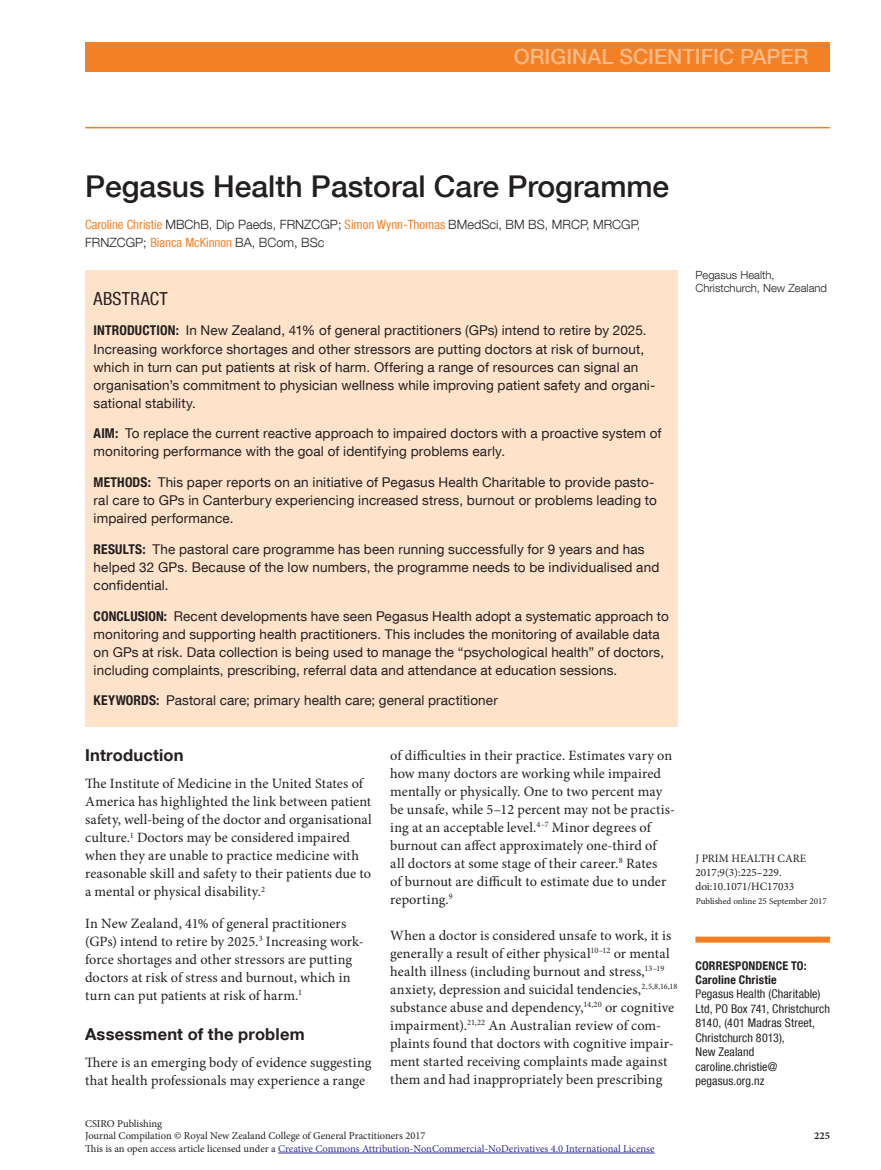
<style>
.page{position:relative;width:881px;height:1170px;background:#fff}
.page>*{position:absolute;margin:0;border:0;box-sizing:border-box;transform-origin:0 0}
.t1{font:500 30px "Helvetica Neue LT Com";color:#231f20}
.t2{font:500 21px "Helvetica Neue LT Com";color:#fbbb87}
.t3{font:condensed 18px "Helvetica Neue LT Com";letter-spacing:.015em;color:#231f20}
.t4{font:700 16.5px "Helvetica Neue LT Com";letter-spacing:.01em;color:#231f20}
.t5{font:14.25px/18px "Minion Pro";letter-spacing:.005em;color:#231f20}
.t6{font:13.5px/18px "Helvetica Neue LT Com";letter-spacing:.01em;color:#231f20}
.t7{font:700 condensed 13.5px "Helvetica Neue LT Com";color:#231f20}
.t8{font:300 12.75px/18px "Helvetica Neue LT Com";color:#231f20}
.t9{font:condensed 12px/14.4px "Helvetica Neue LT Com";letter-spacing:.01em;color:#231f20}
.t10{font:700 condensed 12px/14.4px "Helvetica Neue LT Com";letter-spacing:.015em;color:#231f20}
.t11{font:11.25px "Minion Pro";color:#231f20}
.t12{font:300 11.25px/13.5px "Helvetica Neue LT Com";color:#231f20}
.t13{font:10.5px/12.6px "Minion Pro";color:#231f20}
.t14{font:700 10.5px "Minion Pro";color:#231f20}
.t15{font:9px "Minion Pro";color:#231f20}
.s1{font-weight:400;font-stretch:condensed;color:#f48026}
.s2{font-weight:700;font-stretch:condensed}
.s3{color:#2e3092}
</style>
<div class="page">
<div style="left:85px;top:43px;width:744px;height:29px;background:#f48026"></div>
<hr style="left:85px;top:127px;width:744px;height:1px;background:#f48026">
<hr style="left:278px;top:1152px;width:376px;height:1px;background:#2e3092">
<div style="left:85px;top:270px;width:592px;height:456px;background:#fee2ca"></div>
<div style="left:695px;top:936px;width:134px;height:6px;background:#f48026"></div>
<h2 class="t2" style="left:513px;top:44px;width:296px">Original Scientific Paper</h2>
<h1 class="t1" style="left:85px;top:169px;width:585px">Pegasus Health Pastoral Care Programme</h1>
<p class="t8" style="left:85px;top:215px;width:556px"><span class="s1">Caroline Christie</span> MBChB, Dip Paeds, FRNZCGP; <span class="s1">Simon Wynn-Thomas</span> BMedSci, BM BS, MRCP, MRCGP,<br>FRNZCGP; <span class="s1">Bianca McKinnon</span> BA, BCom, BSc</p>
<p class="t3" style="left:94px;top:288px;width:75px">ABSTRACT</p>
<p class="t6" style="left:94px;top:321px;width:563px"><span class="s2">Introduction:</span> In New Zealand, 41% of general practitioners (GPs) intend to retire by 2025.<br>Increasing workforce shortages and other stressors are putting doctors at risk of burnout, which in turn can put patients at risk of harm. Offering a range of resources can signal an organisation’s commitment to physician wellness while improving patient safety and organi&shy;sational stability.</p>
<p class="t6" style="left:94px;top:424px;width:569px"><span class="s2">Aim:</span> To replace the current reactive approach to impaired doctors with a proactive system of monitoring performance with the goal of identifying problems early.</p>
<p class="t6" style="left:94px;top:473px;width:564px"><span class="s2">METHODS:</span> This paper reports on an initiative of Pegasus Health Charitable to provide pasto&shy;ral care to GPs in Canterbury experiencing increased stress, burnout or problems leading to impaired performance.</p>
<p class="t6" style="left:94px;top:539px;width:567px"><span class="s2">RESULTS:</span> The pastoral care programme has been running successfully for 9 years and has helped 32 GPs. Because of the low numbers, the programme needs to be individualised and confidential.</p>
<p class="t7" style="left:94px;top:607px;width:7px">CONC</p>
<p class="t6" style="left:94px;top:606px;width:576px;text-indent:30px"><span class="s2">LUSION:</span> Recent developments have seen Pegasus Health adopt a systematic approach to monitoring and supporting health practitioners. This includes the monitoring of available data on GPs at risk. Data collection is being used to manage the “psychological health” of doctors, including complaints, prescribing, referral data and attendance at education sessions.</p>
<p class="t6" style="left:94px;top:691px;width:405px"><span class="s2">KEYWORDS:</span> Pastoral care; primary health care; general practitioner</p>
<p class="t4" style="left:85px;top:745px;width:100px">Introduction</p>
<p class="t5" style="left:85px;top:774px;width:288px">The Institute of Medicine in the United States of America has highlighted the link between patient safety, well-being of the doctor and organisational culture.<sup>1</sup> Doctors may be considered impaired when they are unable to practice medicine with reasonable skill and safety to their patients due to a mental or physical disability.<sup>2</sup></p>
<p class="t5" style="left:85px;top:914px;width:280px">In New Zealand, 41% of general practitioners (GPs) intend to retire by 2025.<sup>3</sup> Increasing work&shy;force shortages and other stressors are putting doctors at risk of stress and burnout, which in turn can put patients at risk of harm.<sup>1</sup></p>
<p class="t4" style="left:85px;top:1023px;width:221px">Assessment of the problem</p>
<p class="t5" style="left:85px;top:1053px;width:288px">There is an emerging body of evidence suggesting that health professionals may experience a range</p>
<p class="t5" style="left:390px;top:746px;width:286px">of difficulties in their practice. Estimates vary on how many doctors are working while impaired mentally or physically. One to two percent may be unsafe, while 5–12 percent may not be practis&shy;ing at an acceptable level.<sup>4–7</sup> Minor degrees of burnout can affect approximately one-third of<br>all doctors at some stage of their career.<sup>8</sup> Rates<br>of burnout are difficult to estimate due to under reporting.<sup>9</sup></p>
<p class="t5" style="left:390px;top:926px;width:288px">When a doctor is considered unsafe to work, it is generally a result of either physical<sup>10–12</sup> or mental health illness (including burnout and stress,<sup>13–19 </sup>anxiety, depression and suicidal tendencies,<sup>2,5,8,16,18 </sup>substance abuse and dependency,<sup>14,20</sup> or cognitive impairment).<sup>21,22</sup> An Australian review of com&shy;plaints found that doctors with cognitive impair&shy;ment started receiving complaints made against them and had inappropriately been prescribing</p>
<p class="t13" style="left:85px;top:1116px;width:570px">CSIRO Publishing<br>Journal Compilation © Royal New Zealand College of General Practitioners 2017<br>This is an open access article licensed under a <span class="s3">Creative Commons Attribution-NonCommercial-NoDerivatives 4.0 International License</span></p>
<p class="t12" style="left:695px;top:267px;width:133px">Pegasus Health,<br>Christchurch, New Zealand</p>
<p class="t11" style="left:695px;top:851px;width:112px">J PRIM HEALTH CARE</p>
<p class="t11" style="left:695px;top:864px;width:88px">2017;9(3):225–229.</p>
<p class="t15" style="left:695px;top:894px;width:133px">Published online 25 September 2017</p>
<p class="t11" style="left:695px;top:878px;width:100px">doi:10.1071/HC17033</p>
<p class="t10" style="left:695px;top:958px;width:113px;text-indent:27px">ESPONDENCE TO:<br>Caroline Christie</p>
<p class="t9" style="left:695px;top:986px;width:136px">Pegasus Health (Charitable)<br>Ltd, PO Box 741, Christchurch<br>8140, (401 Madras Street,<br>Christchurch 8013),<br>New Zealand caroline.christie@ pegasus.org.nz</p>
<p class="t10" style="left:695px;top:958px;width:8px">CORR</p>
<p class="t14" style="left:813px;top:1128px;width:17px">225</p>
</div>
